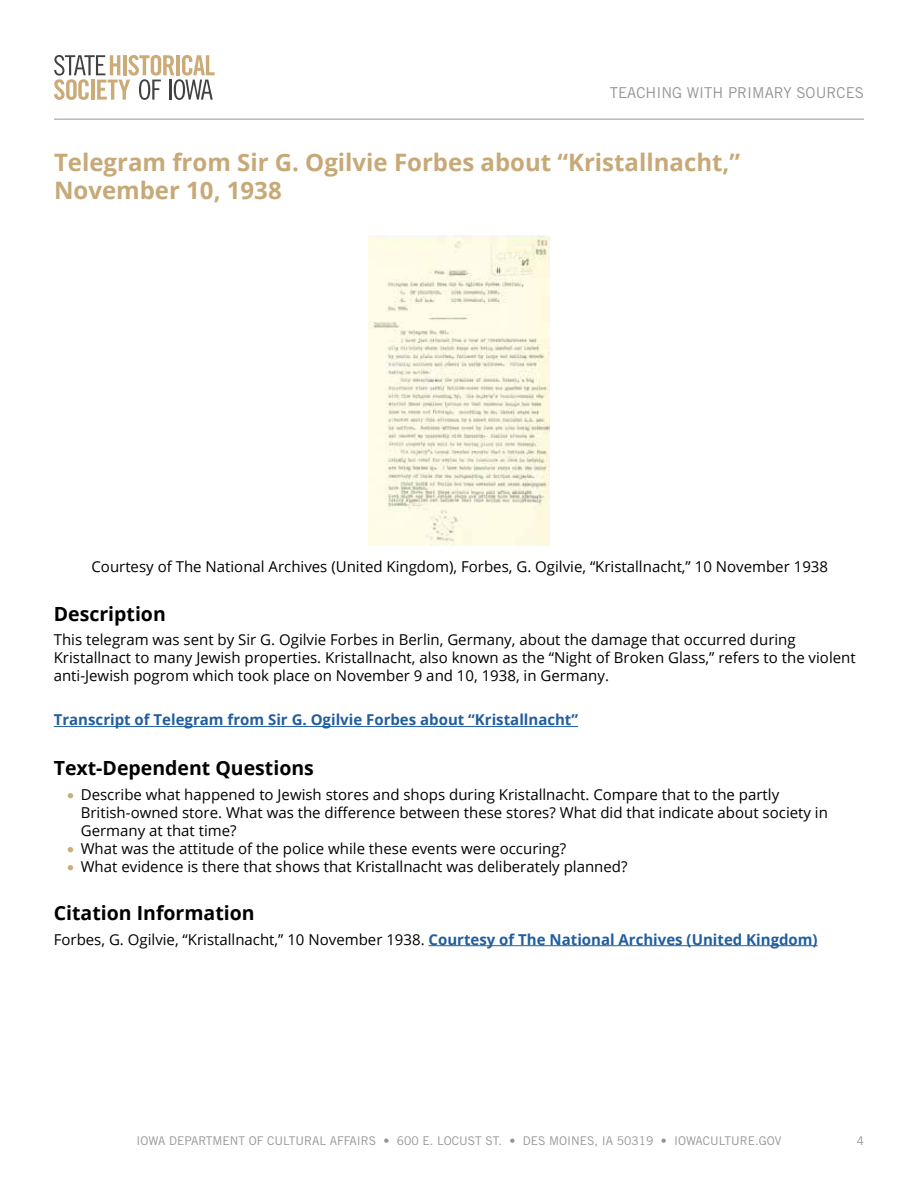
<style>
.page{position:relative;width:918px;height:1188px;background:#fff}
.page>*{position:absolute;margin:0;border:0;box-sizing:border-box;transform-origin:0 0}
.t1{font:700 24px/28.8px "Open Sans";color:#c7a978}
.t2{font:700 19.5px "Open Sans";color:#000}
.t3{font:15px/18px "Open Sans";color:#000}
.t4{font:700 15px "Open Sans";color:#215e9e}
.t5{font:15px "Trade Gothic LT Std";color:#939598}
.t6{font:12px "Trade Gothic LT Std";color:#939598}
.s1{color:#cbab78}
.s2{font-weight:700;color:#215e9e}
</style>
<div class="page">
<hr style="left:54px;top:119px;width:810px;height:1px;background:#939598">
<svg style="left:54px;top:55px;width:161px;height:45px"></svg>
<hr style="left:429px;top:945px;width:389px;height:1px;background:#215e9e">
<hr style="left:54px;top:726px;width:524px;height:1px;background:#215e9e">
<img style="left:369px;top:235px;width:180px;height:311px">
<p class="t5" style="left:610px;top:83px;width:256px">TEACHING WITH PRIMARY SOURCES</p>
<h2 class="t1" style="left:54px;top:147px;width:688px">Telegram from Sir G. Ogilvie Forbes about “Kristallnacht,”<br>November 10, 1938</h2>
<p class="t3" style="left:92px;top:557px;width:738px">Courtesy of The National Archives (United Kingdom), Forbes, G. Ogilvie, “Kristallnacht,” 10 November 1938</p>
<p class="t2" style="left:54px;top:600px;width:114px">Description</p>
<p class="t3" style="left:54px;top:631px;width:803px">This telegram was sent by Sir G. Ogilvie Forbes in Berlin, Germany, about the damage that occurred during<br>Kristallnact to many Jewish properties. Kristallnacht, also known as the “Night of Broken Glass,” refers to the violent anti-Jewish pogrom which took place on November 9 and 10, 1938, in Germany.</p>
<p class="t4" style="left:54px;top:709px;width:526px">Transcript of Telegram from Sir G. Ogilvie Forbes about “Kristallnacht”</p>
<p class="t2" style="left:54px;top:754px;width:262px">Text-Dependent Questions</p>
<p class="t3" style="left:67px;top:785px;width:713px"><span class="s1">•</span> Describe what happened to Jewish stores and shops during Kristallnacht. Compare that to the partly</p>
<p class="t3" style="left:81px;top:803px;width:749px">British-owned store. What was the difference between these stores? What did that indicate about society in<br>Germany at that time?</p>
<p class="t3" style="left:67px;top:839px;width:500px"><span class="s1">•</span> What was the attitude of the police while these events were occuring?</p>
<p class="t3" style="left:67px;top:857px;width:562px"><span class="s1">•</span> What evidence is there that shows that Kristallnacht was deliberately planned?</p>
<p class="t2" style="left:54px;top:899px;width:202px">Citation Information</p>
<p class="t3" style="left:54px;top:930px;width:765px">Forbes, G. Ogilvie, “Kristallnacht,” 10 November 1938. <span class="s2">Courtesy of The National Archives (United Kingdom)</span></p>
<p class="t6" style="left:137px;top:1133px;width:646px">IOWA DEPARTMENT OF CULTURAL AFFAIRS • 600 E. LOCUST ST. • DES MOINES, IA 50319 • IOWACULTURE.GOV</p>
<p class="t6" style="left:857px;top:1133px;width:9px">4</p>
</div>
